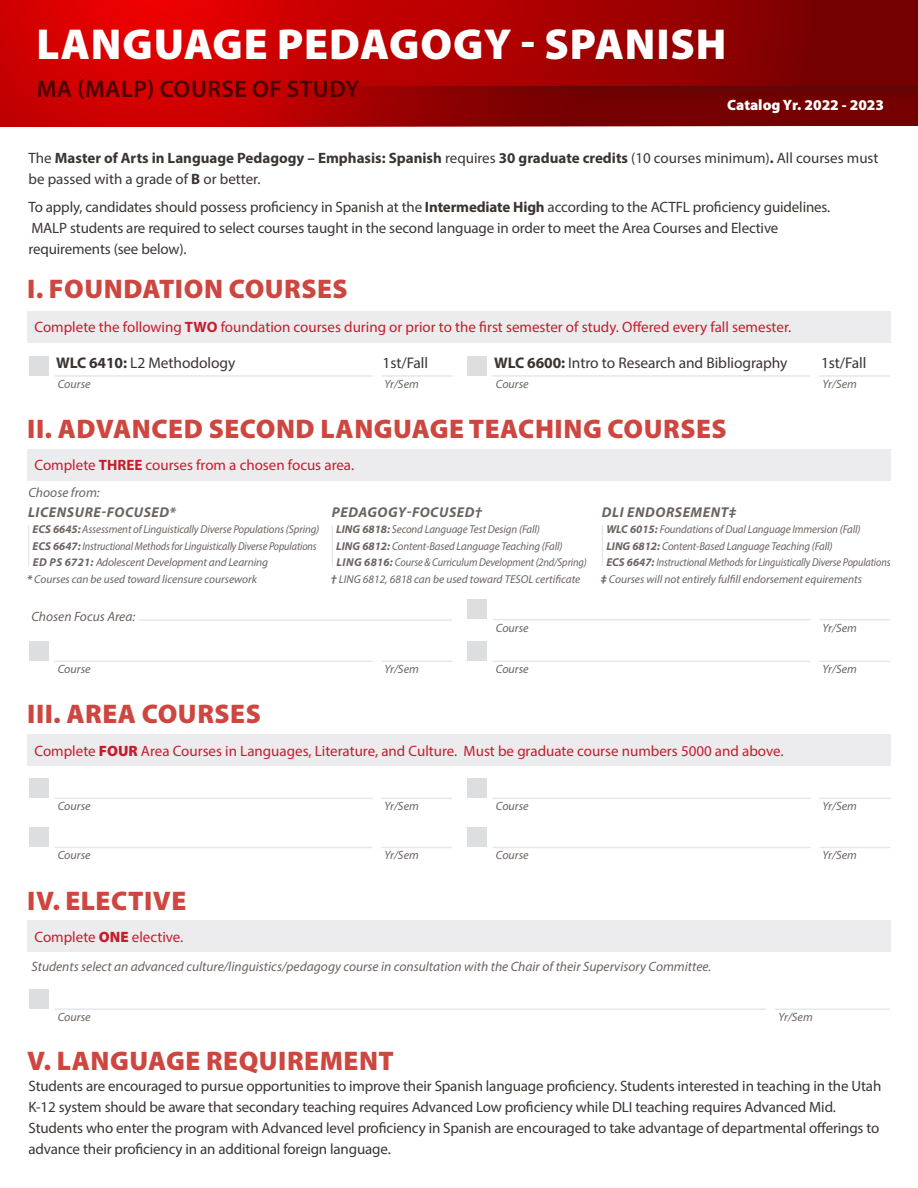
<style>
.page{position:relative;width:918px;height:1188px;background:#fff}
.page>*{position:absolute;margin:0;border:0;box-sizing:border-box;transform-origin:0 0}
.t1{font:900 43.5px "Myriad Pro";letter-spacing:.02em;color:#fff}
.t2{font:900 27px "Myriad Pro";letter-spacing:.02em;color:#cd4640}
.t3{font:600 24px "Myriad Pro";letter-spacing:.02em;color:#480000}
.t4{font:15.45px "Myriad Pro";letter-spacing:-.005em;color:#3b3532}
.t5{font:15px/21px "Myriad Pro";letter-spacing:-.01em;color:#3b3532}
.t6{font:15px "Myriad Pro";color:#c61c2c}
.t7{font:700 15px "Myriad Pro";color:#3b3532}
.t8{font:900 15px "Myriad Pro";color:#fff}
.t9{font:italic 700 14.25px "Myriad Pro";letter-spacing:.04em;color:#6b6360}
.t10{font:italic 13.5px "Myriad Pro";color:#6b6360}
.t11{font:italic 12px "Myriad Pro";color:#6b6360}
.t12{font:italic 11.4px "Myriad Pro";letter-spacing:-.01em;color:#6b6360;scale:.95 1}
.t13{font:italic 11.4px "Myriad Pro";letter-spacing:-.01em;color:#6b6360}
.t14{font:italic semi-condensed 11.4px "Myriad Pro";letter-spacing:-.01em;color:#6b6360}
.t15{font:italic 11.4px "Myriad Pro";letter-spacing:-.01em;color:#6b6360;scale:.91 1}
.s1{font-weight:400}
.s2{font-weight:700}
.s3{font-weight:700;font-stretch:normal}
.s4{font-weight:900}
</style>
<div class="page">
<svg style="left:0;top:0;width:918px;height:126px;background:#a80001"></svg>
<div style="left:27px;top:734px;width:864px;height:32px;background:#ececee"></div>
<div style="left:29px;top:778px;width:20px;height:20px;background:#dddee0"></div>
<div style="left:29px;top:827px;width:20px;height:20px;background:#dddee0"></div>
<div style="left:467px;top:778px;width:20px;height:20px;background:#dddee0"></div>
<div style="left:467px;top:827px;width:20px;height:20px;background:#dddee0"></div>
<hr style="left:55px;top:798px;width:318px;height:1px;background:#e6e7e9">
<hr style="left:55px;top:847px;width:318px;height:1px;background:#e6e7e9">
<hr style="left:493px;top:798px;width:318px;height:1px;background:#e6e7e9">
<hr style="left:493px;top:847px;width:318px;height:1px;background:#e6e7e9">
<hr style="left:381px;top:798px;width:71px;height:1px;background:#e6e7e9">
<hr style="left:381px;top:847px;width:71px;height:1px;background:#e6e7e9">
<hr style="left:819px;top:798px;width:71px;height:1px;background:#e6e7e9">
<hr style="left:819px;top:847px;width:71px;height:1px;background:#e6e7e9">
<div style="left:27px;top:921px;width:864px;height:31px;background:#ececee"></div>
<div style="left:29px;top:989px;width:20px;height:20px;background:#dddee0"></div>
<hr style="left:55px;top:1008px;width:711px;height:2px;background:#e6e7e9">
<hr style="left:775px;top:1008px;width:115px;height:2px;background:#e6e7e9">
<div style="left:29px;top:641px;width:20px;height:20px;background:#dddee0"></div>
<div style="left:467px;top:599px;width:20px;height:20px;background:#dddee0"></div>
<div style="left:467px;top:641px;width:20px;height:20px;background:#dddee0"></div>
<hr style="left:55px;top:661px;width:318px;height:1px;background:#e6e7e9">
<hr style="left:139px;top:619px;width:313px;height:2px;background:#e6e7e9">
<hr style="left:493px;top:619px;width:318px;height:1px;background:#e6e7e9">
<hr style="left:493px;top:661px;width:318px;height:1px;background:#e6e7e9">
<hr style="left:381px;top:661px;width:71px;height:1px;background:#e6e7e9">
<hr style="left:819px;top:619px;width:71px;height:1px;background:#e6e7e9">
<hr style="left:819px;top:661px;width:71px;height:1px;background:#e6e7e9">
<hr style="left:28px;top:525px;width:1px;height:41px;background:#e6e7e9">
<hr style="left:332px;top:525px;width:1px;height:41px;background:#e6e7e9">
<hr style="left:602px;top:525px;width:1px;height:41px;background:#e6e7e9">
<div style="left:27px;top:449px;width:864px;height:31px;background:#ececee"></div>
<div style="left:27px;top:311px;width:864px;height:31px;background:#ececee"></div>
<div style="left:29px;top:356px;width:20px;height:20px;background:#dddee0"></div>
<div style="left:467px;top:356px;width:20px;height:20px;background:#dddee0"></div>
<hr style="left:55px;top:375px;width:318px;height:2px;background:#e6e7e9">
<hr style="left:493px;top:375px;width:318px;height:2px;background:#e6e7e9">
<hr style="left:381px;top:375px;width:71px;height:2px;background:#e6e7e9">
<hr style="left:819px;top:375px;width:71px;height:2px;background:#e6e7e9">
<p class="t1" style="left:37px;top:15px;width:691px">LANGUAGE PEDAGOGY - SPANISH</p>
<p class="t3" style="left:37px;top:74px;width:324px">MA (MALP) COURSE OF STUDY</p>
<p class="t8" style="left:727px;top:95px;width:159px">Catalog Yr. 2022 - 2023</p>
<p class="t7" style="left:28px;top:148px;width:852px"><span class="s1">The</span> Master of Arts in Language Pedagogy – Emphasis: Spanish <span class="s1">requires</span> 30 graduate credits <span class="s1">(10 courses minimum)</span>. <span class="s1">All courses must</span></p>
<p class="t5" style="left:28px;top:168px;width:233px">be passed with a grade of <span class="s2">B</span> or better.</p>
<p class="t5" style="left:28px;top:197px;width:803px">To apply, candidates should possess proficiency in Spanish at the <span class="s2">Intermediate High</span> according to the ACTFL proficiency guidelines.</p>
<p class="t5" style="left:32px;top:218px;width:748px">MALP students are required to select courses taught in the second language in order to meet the Area Courses and Elective</p>
<p class="t5" style="left:28px;top:239px;width:160px">requirements (see below).</p>
<p class="t2" style="left:27px;top:270px;width:322px">I. FOUNDATION COURSES</p>
<p class="t6" style="left:35px;top:318px;width:758px">Complete the following <span class="s2">TWO</span> foundation courses during or prior to the first semester of study. Offered every fall semester.</p>
<p class="t4" style="left:56px;top:353px;width:181px"><span class="s2">WLC 6410:</span> L2 Methodology</p>
<p class="t4" style="left:494px;top:353px;width:295px"><span class="s2">WLC 6600:</span> Intro to Research and Bibliography</p>
<p class="t11" style="left:58px;top:377px;width:34px">Course</p>
<p class="t11" style="left:384px;top:377px;width:36px">Yr/Sem</p>
<p class="t11" style="left:496px;top:377px;width:34px">Course</p>
<p class="t11" style="left:823px;top:377px;width:36px">Yr/Sem</p>
<p class="t4" style="left:383px;top:353px;width:47px">1st/Fall</p>
<p class="t4" style="left:821px;top:353px;width:47px">1st/Fall</p>
<p class="t2" style="left:27px;top:411px;width:701px">II. ADVANCED SECOND LANGUAGE TEACHING COURSES</p>
<p class="t6" style="left:35px;top:456px;width:321px">Complete <span class="s2">THREE</span> courses from a chosen focus area.</p>
<p class="t10" style="left:28px;top:484px;width:73px">Choose from:</p>
<p class="t9" style="left:28px;top:503px;width:149px">LICENSURE-FOCUSED*</p>
<p class="t12" style="left:33px;top:523px;width:303px"><span class="s2">ECS 6645:</span>Assessment of Linguistically Diverse Populations (Spring)</p>
<p class="t14" style="left:33px;top:539px;width:286px"><span class="s3">ECS 6647:</span> Instructional Methods for Linguistically Diverse Populations</p>
<p class="t13" style="left:33px;top:555px;width:237px"><span class="s2">ED PS 6721:</span> Adolescent Development and Learning</p>
<p class="t9" style="left:332px;top:503px;width:152px">PEDAGOGY-FOCUSED†</p>
<p class="t12" style="left:336px;top:523px;width:216px"><span class="s2">LING 6818:</span> Second Language Test Design (Fall)</p>
<p class="t12" style="left:336px;top:539px;width:240px"><span class="s2">LING 6812:</span> Content-Based Language Teaching (Fall)</p>
<p class="t15" style="left:336px;top:555px;width:277px"><span class="s2">LING 6816:</span> Course &amp; Curriculum Development (2nd/Spring)</p>
<p class="t9" style="left:602px;top:503px;width:136px">DLI ENDORSEMENT‡</p>
<p class="t12" style="left:606px;top:523px;width:269px"><span class="s2">WLC 6015:</span> Foundations of Dual Language Immersion (Fall)</p>
<p class="t12" style="left:606px;top:539px;width:240px"><span class="s2">LING 6812:</span> Content-Based Language Teaching (Fall)</p>
<p class="t14" style="left:606px;top:556px;width:286px"><span class="s3">ECS 6647:</span> Instructional Methods for Linguistically Diverse Populations</p>
<p class="t13" style="left:27px;top:572px;width:231px"><span class="s2">*</span> Courses can be used toward licensure coursework</p>
<p class="t13" style="left:331px;top:572px;width:251px"><span class="s2">†</span> LING 6812, 6818 can be used toward TESOL certificate</p>
<p class="t13" style="left:601px;top:572px;width:263px"><span class="s2">‡</span> Courses will not entirely fulfill endorsement equirements</p>
<p class="t10" style="left:32px;top:608px;width:105px">Chosen Focus Area:</p>
<p class="t11" style="left:58px;top:662px;width:34px">Course</p>
<p class="t11" style="left:496px;top:620px;width:34px">Course</p>
<p class="t11" style="left:384px;top:662px;width:36px">Yr/Sem</p>
<p class="t11" style="left:496px;top:662px;width:34px">Course</p>
<p class="t11" style="left:823px;top:620px;width:36px">Yr/Sem</p>
<p class="t11" style="left:823px;top:662px;width:36px">Yr/Sem</p>
<p class="t2" style="left:27px;top:696px;width:235px">III. AREA COURSES</p>
<p class="t6" style="left:35px;top:741px;width:751px">Complete <span class="s4">FOUR</span> Area Courses in Languages, Literature, and Culture. Must be graduate course numbers 5000 and above.</p>
<p class="t11" style="left:58px;top:799px;width:34px">Course</p>
<p class="t11" style="left:384px;top:799px;width:36px">Yr/Sem</p>
<p class="t11" style="left:496px;top:799px;width:34px">Course</p>
<p class="t11" style="left:823px;top:799px;width:36px">Yr/Sem</p>
<p class="t11" style="left:58px;top:848px;width:34px">Course</p>
<p class="t2" style="left:27px;top:882px;width:161px">IV. ELECTIVE</p>
<p class="t6" style="left:35px;top:927px;width:150px">Complete <span class="s4">ONE</span> elective.</p>
<p class="t11" style="left:384px;top:848px;width:36px">Yr/Sem</p>
<p class="t11" style="left:496px;top:848px;width:34px">Course</p>
<p class="t10" style="left:32px;top:958px;width:681px">Students select an advanced culture/linguistics/pedagogy course in consultation with the Chair of their Supervisory Committee.</p>
<p class="t11" style="left:823px;top:848px;width:36px">Yr/Sem</p>
<p class="t11" style="left:58px;top:1010px;width:34px">Course</p>
<p class="t11" style="left:778px;top:1010px;width:36px">Yr/Sem</p>
<p class="t2" style="left:27px;top:1043px;width:368px">V. LANGUAGE REQUIREMENT</p>
<p class="t5" style="left:28px;top:1076px;width:854px">Students are encouraged to pursue opportunities to improve their Spanish language proficiency. Students interested in teaching in the Utah<br>K-12 system should be aware that secondary teaching requires Advanced Low proficiency while DLI teaching requires Advanced Mid.</p>
<p class="t5" style="left:28px;top:1118px;width:852px">Students who enter the program with Advanced level proficiency in Spanish are encouraged to take advantage of departmental offerings to advance their proficiency in an additional foreign language.</p>
</div>
